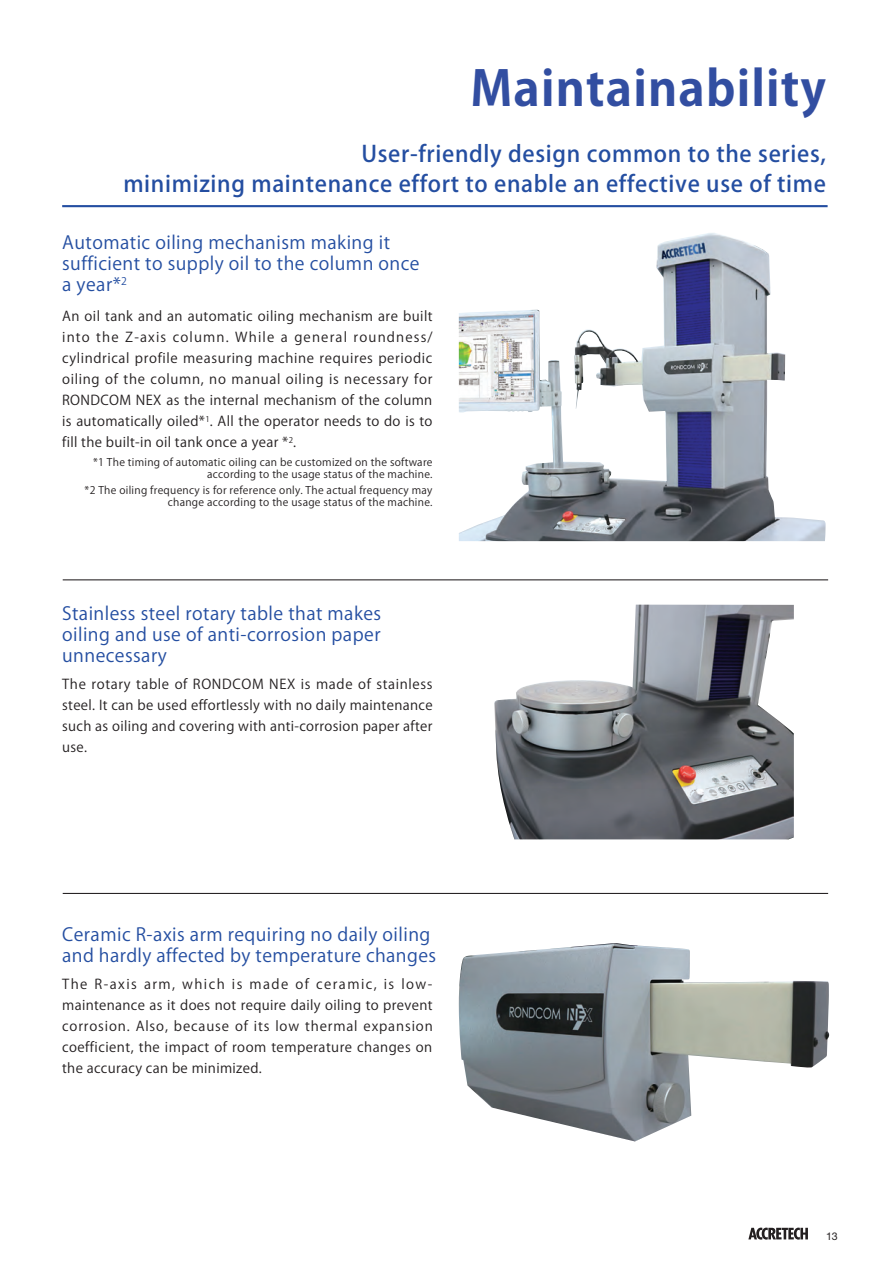
<style>
.page{position:relative;width:893px;height:1263px;background:#fff}
.page>*{position:absolute;margin:0;border:0;box-sizing:border-box;transform-origin:0 0}
.t1{font:700 48px "Koz Go Pro";letter-spacing:.025em;color:#324ea1}
.t2{font:500 22.5px/30px "Koz Go Pro";letter-spacing:.03em;color:#244ea1;text-align:right}
.t3{font:18px/21px "Koz Go Pro";letter-spacing:.025em;color:#244ea1}
.t4{font:13.5px/21px "Koz Go Pro";letter-spacing:.025em;color:#231f20;text-align:justify}
.t5{font:10.65px "Helvetica Neue";color:#231f20}
.t6{font:10.5px/12px "Koz Go Pro";letter-spacing:.025em;color:#231f20;text-align:right}
</style>
<div class="page">
<svg style="left:748px;top:1227px;width:60px;height:12px"></svg>
<hr style="left:62px;top:205px;width:766px;height:2px;background:#244ea1">
<img style="left:494px;top:605px;width:300px;height:234px">
<img style="left:459px;top:943px;width:370px;height:198px">
<hr style="left:63px;top:579px;width:765px;height:1px;background:#231f20">
<hr style="left:63px;top:893px;width:765px;height:1px;background:#231f20">
<img style="left:459px;top:233px;width:367px;height:308px">
<h1 class="t1" style="left:470px;top:57px;width:357px">Maintainability</h1>
<h2 class="t2" style="left:123px;top:140px;width:704px">User-friendly design common to the series,<br>minimizing maintenance effort to enable an effective use of time</h2>
<h3 class="t3" style="left:62px;top:232px;width:359px">Automatic oiling mechanism making it sufficient to supply oil to the column once a year*<sup>2</sup></h3>
<p class="t4" style="left:62px;top:306px;width:372px">An oil tank and an automatic oiling mechanism are built into the Z-axis column. While a general roundness/ cylindrical profile measuring machine requires periodic oiling of the column, no manual oiling is necessary for RONDCOM NEX as the internal mechanism of the column is automatically oiled*<sup>1</sup>. All the operator needs to do is to fill the built-in oil tank once a year *<sup>2</sup>.</p>
<p class="t6" style="left:93px;top:456px;width:341px">*1 The timing of automatic oiling can be customized on the software according to the usage status of the machine.</p>
<p class="t6" style="left:85px;top:485px;width:349px">*2 The oiling frequency is for reference only. The actual frequency may change according to the usage status of the machine.</p>
<h3 class="t3" style="left:62px;top:604px;width:321px;text-align:justify">Stainless steel rotary table that makes oiling and use of anti-corrosion paper unnecessary</h3>
<p class="t4" style="left:62px;top:674px;width:372px">The rotary table of RONDCOM NEX is made of stainless steel. It can be used effortlessly with no daily maintenance such as oiling and covering with anti-corrosion paper after use.</p>
<h3 class="t3" style="left:62px;top:924px;width:375px">Ceramic R-axis arm requiring no daily oiling and hardly affected by temperature changes</h3>
<p class="t4" style="left:62px;top:973px;width:372px">The R-axis arm, which is made of ceramic, is low&shy;maintenance as it does not require daily oiling to prevent corrosion. Also, because of its low thermal expansion coefficient, the impact of room temperature changes on the accuracy can be minimized.</p>
<p class="t5" style="left:826px;top:1229px;width:13px">13</p>
</div>
